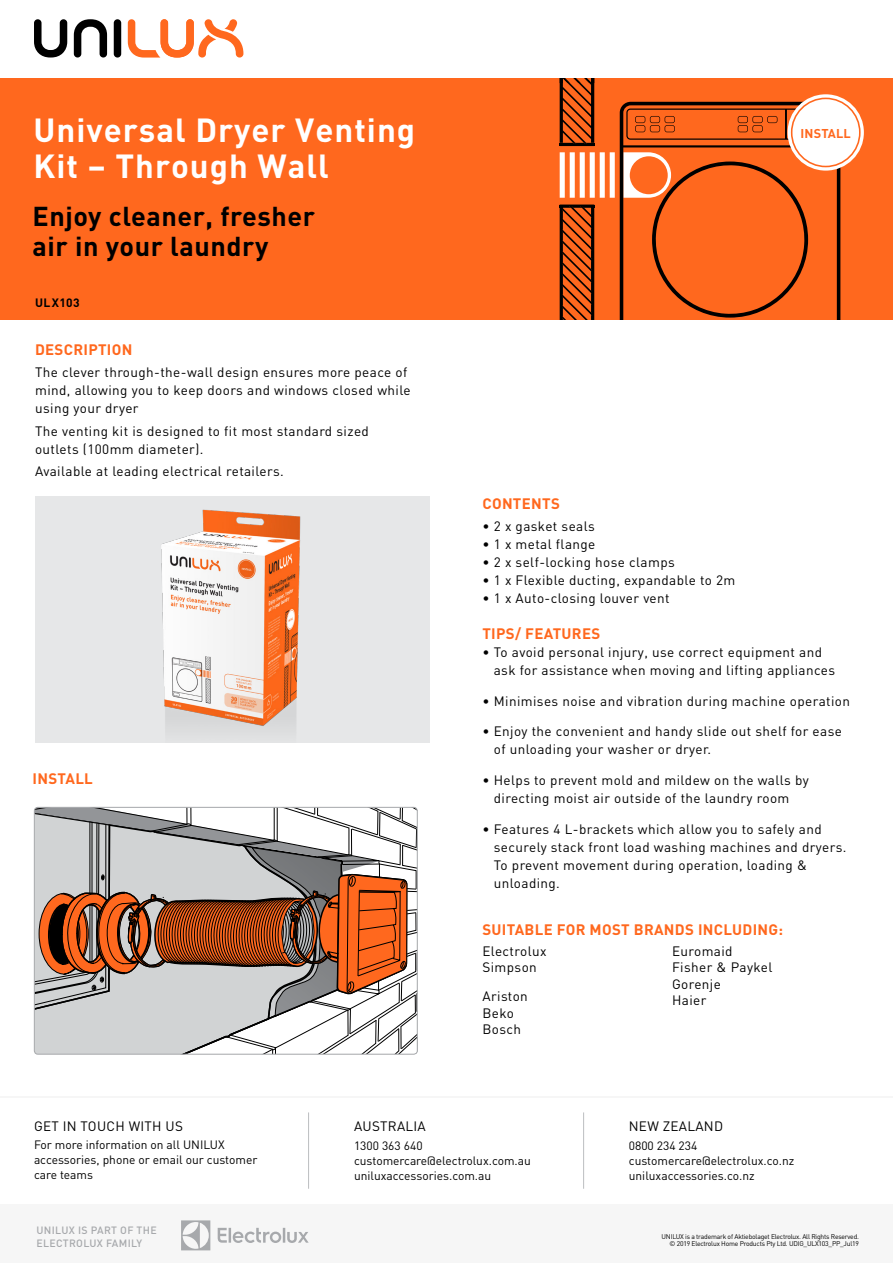
<style>
.page{position:relative;width:893px;height:1263px;background:#fff}
.page>*{position:absolute;margin:0;border:0;box-sizing:border-box;transform-origin:0 0}
.t1{font:700 33px/36px "DIN";letter-spacing:.03em;color:#fff}
.t2{font:700 27px/30px "DIN";letter-spacing:.02em;color:#000}
.t3{font:700 15px "DIN";letter-spacing:.02em;color:#ff681e}
.t4{font:13.5px/18px "DIN";letter-spacing:.03em;color:#000}
.t5{font:700 12.6px "DIN";letter-spacing:.01em;color:#ff681e}
.t6{font:12px/15px "DIN";color:#000}
.t7{font:700 12px "DIN";letter-spacing:.03em;color:#000}
.t8{font:500 10.5px/13.5px "DIN";letter-spacing:.03em;color:#a7a9ac}
.t9{font:6.75px/7.5px "DIN";letter-spacing:-.03em;color:#000;text-align:right}
</style>
<div class="page">
<div style="left:0;top:78px;width:893px;height:242px;background:#ff681e"></div>
<svg style="left:620px;top:102px;width:220px;height:218px"></svg>
<svg style="left:623px;top:152px;width:185px;height:166px"></svg>
<svg style="left:626px;top:109px;width:170px;height:31px"></svg>
<svg style="left:560px;top:78px;width:34px;height:68px"></svg>
<svg style="left:560px;top:205px;width:34px;height:115px"></svg>
<svg style="left:560px;top:152px;width:55px;height:46px"></svg>
<div style="left:0;top:1204px;width:893px;height:59px;background:#f6f6f6"></div>
<hr style="left:0;top:1096px;width:893px;height:1px;background:#f6f6f6">
<hr style="left:308px;top:1112px;width:1px;height:77px;background:#bcbec0">
<hr style="left:583px;top:1112px;width:1px;height:77px;background:#bcbec0">
<svg style="left:181px;top:1220px;width:29px;height:30px"></svg>
<svg style="left:218px;top:1228px;width:91px;height:15px"></svg>
<div style="left:788px;top:94px;width:76px;height:77px;background:#fff;border-radius:50%"></div>
<div style="left:791px;top:98px;width:70px;height:69px;border:2px solid #ff681e;border-radius:50%"></div>
<div style="left:35px;top:496px;width:394px;height:247px;background:#e6e7e8"></div>
<img style="left:161px;top:509px;width:140px;height:221px">
<svg style="left:34px;top:807px;width:384px;height:247px"></svg>
<div style="left:34px;top:807px;width:384px;height:247px;border:1px solid #a7a9ac;border-radius:4px"></div>
<div style="left:114px;top:19px;width:7px;height:39px;background:#000;border-radius:4px"></div>
<svg style="left:128px;top:19px;width:115px;height:39px"></svg>
<svg style="left:34px;top:19px;width:33px;height:39px"></svg>
<svg style="left:74px;top:19px;width:33px;height:39px"></svg>
<h1 class="t1" style="left:34px;top:111px;width:383px">Universal Dryer Venting<br>Kit – Through Wall</h1>
<h2 class="t2" style="left:33px;top:200px;width:284px">Enjoy cleaner, fresher air in your laundry</h2>
<p class="t7" style="left:35px;top:295px;width:46px">ULX103</p>
<p class="t3" style="left:35px;top:340px;width:99px">DESCRIPTION</p>
<p class="t4" style="left:35px;top:363px;width:377px">The clever through-the-wall design ensures more peace of mind, allowing you to keep doors and windows closed while using your dryer</p>
<p class="t4" style="left:35px;top:421px;width:335px">The venting kit is designed to fit most standard sized outlets (100mm diameter).</p>
<p class="t4" style="left:35px;top:462px;width:250px">Available at leading electrical retailers.</p>
<p class="t3" style="left:33px;top:769px;width:62px">INSTALL</p>
<p class="t5" style="left:801px;top:125px;width:52px">INSTALL</p>
<p class="t3" style="left:482px;top:494px;width:79px">CONTENTS</p>
<p class="t4" style="left:482px;top:517px;width:114px">• 2 x gasket seals</p>
<p class="t4" style="left:482px;top:535px;width:114px">• 1 x metal flange</p>
<p class="t4" style="left:482px;top:553px;width:194px">• 2 x self-locking hose clamps</p>
<p class="t4" style="left:482px;top:571px;width:254px">• 1 x Flexible ducting, expandable to 2m</p>
<p class="t4" style="left:482px;top:589px;width:189px">• 1 x Auto-closing louver vent</p>
<p class="t3" style="left:482px;top:624px;width:119px">TIPS/ FEATURES</p>
<p class="t4" style="left:494px;top:643px;width:343px;text-indent:-11px">• To avoid personal injury, use correct equipment and ask for assistance when moving and lifting appliances</p>
<p class="t4" style="left:482px;top:691px;width:369px">• Minimises noise and vibration during machine operation</p>
<p class="t4" style="left:494px;top:722px;width:350px;text-indent:-11px">• Enjoy the convenient and handy slide out shelf for ease of unloading your washer or dryer.</p>
<p class="t4" style="left:482px;top:771px;width:328px;text-align:center">• Helps to prevent mold and mildew on the walls by directing moist air outside of the laundry room</p>
<p class="t4" style="left:494px;top:820px;width:354px;text-indent:-11px">• Features 4 L-brackets which allow you to safely and securely stack front load washing machines and dryers.<br>To prevent movement during operation, loading &amp; unloading.</p>
<p class="t3" style="left:482px;top:920px;width:302px">SUITABLE FOR MOST BRANDS INCLUDING:</p>
<p class="t4" style="left:482px;top:942px;width:66px;line-height:16.5px">Electrolux<br>Simpson</p>
<p class="t4" style="left:482px;top:988px;width:47px;line-height:16.5px">Ariston<br>Beko<br>Bosch</p>
<p class="t4" style="left:672px;top:942px;width:102px;line-height:16.5px">Euromaid<br>Fisher &amp; Paykel<br>Gorenje<br>Haier</p>
<p class="t4" style="left:34px;top:1116px;width:150px">GET IN TOUCH WITH US</p>
<p class="t6" style="left:34px;top:1136px;width:225px">For more information on all UNILUX accessories, phone or email our customer care teams</p>
<p class="t8" style="left:37px;top:1223px;width:122px">UNILUX IS PART OF THE<br>ELECTROLUX FAMILY</p>
<p class="t4" style="left:354px;top:1116px;width:73px">AUSTRALIA</p>
<p class="t6" style="left:354px;top:1138px;width:178px">1300 363 640 customercare@electrolux.com.au uniluxaccessories.com.au</p>
<p class="t4" style="left:629px;top:1116px;width:96px">NEW ZEALAND</p>
<p class="t6" style="left:629px;top:1138px;width:167px">0800 234 234 customercare@electrolux.co.nz uniluxaccessories.co.nz</p>
<p class="t9" style="left:662px;top:1232px;width:199px">UNILUX is a trademark of Aktiebolaget Electrolux. All Rights Reserved. © 2019 Electrolux Home Products Pty Ltd. UDIG_ULX103_PP_Jul19</p>
</div>
